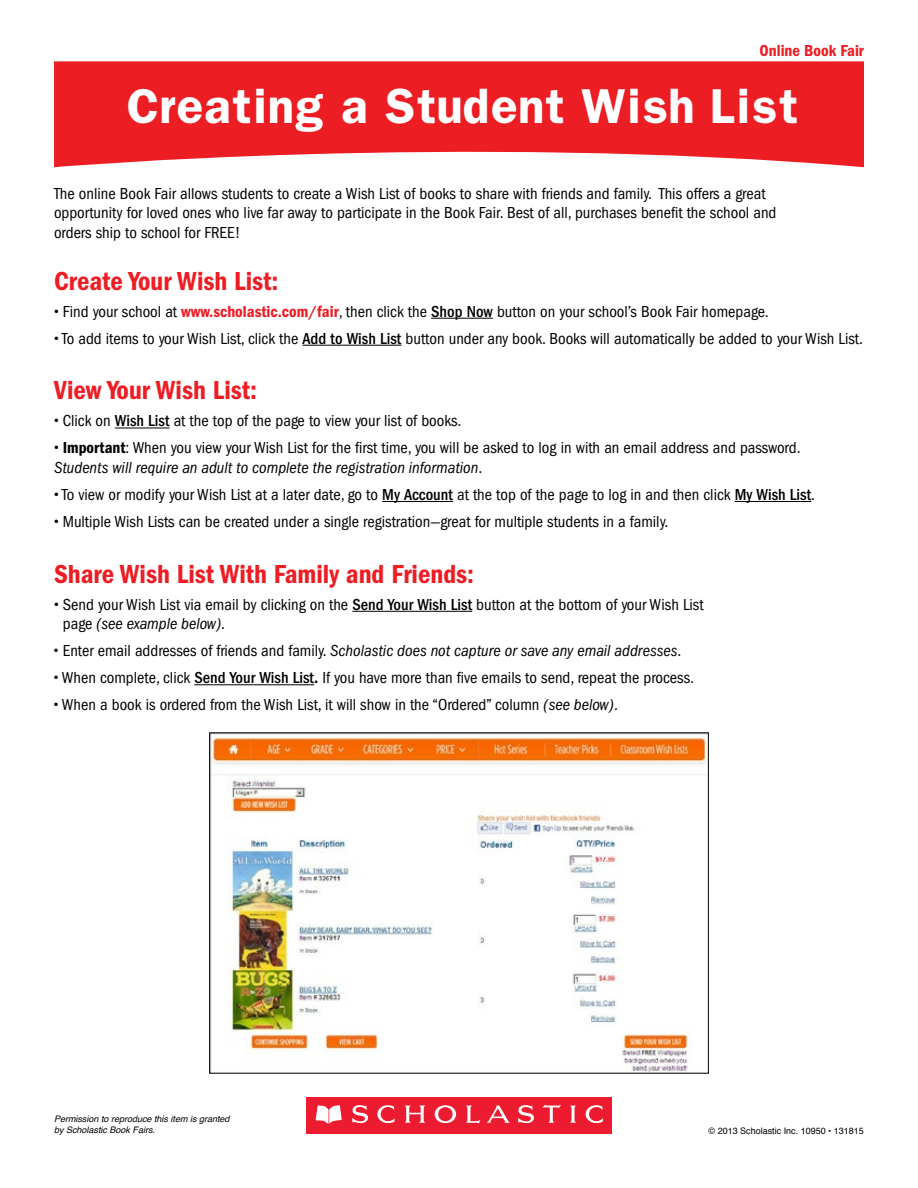
<style>
.page{position:relative;width:918px;height:1188px;background:#fff}
.page>*{position:absolute;margin:0;border:0;box-sizing:border-box;transform-origin:0 0}
.t1{font:42px "Franklin Demi";color:#fff}
.t2{font:600 condensed 27px "Franklin Gothic";color:#ed1d24}
.t3{font:condensed 16.5px/19.5px "Franklin Gothic";color:#000}
.t4{font:italic condensed 16.5px "Franklin Gothic";color:#000}
.t5{font:600 condensed 16.5px "Franklin Gothic";color:#ed1d24}
.t6{font:italic 9px/10.5px "Helvetica";color:#000}
.t7{font:9px "Helvetica";color:#000}
.s1{font-family:"Myriad";font-stretch:normal}
.s2{font-weight:600;color:#ed1d24}
.s3{font-weight:500}
.s4{font-weight:600}
.s5{font-style:italic}
.s6{font-family:"Myriad";font-style:normal;font-stretch:normal}
.s7{font-style:normal}
</style>
<div class="page">
<svg style="left:54px;top:61px;width:810px;height:106px;background:#ee3339"></svg>
<hr style="left:431px;top:318px;width:62px;height:1px;background:#000">
<hr style="left:303px;top:345px;width:98px;height:1px;background:#000">
<hr style="left:115px;top:428px;width:55px;height:1px;background:#000">
<hr style="left:382px;top:501px;width:71px;height:1px;background:#000">
<hr style="left:735px;top:501px;width:76px;height:1px;background:#000">
<hr style="left:352px;top:611px;width:120px;height:1px;background:#000">
<hr style="left:194px;top:684px;width:120px;height:1px;background:#000">
<img style="left:211px;top:734px;width:496px;height:338px">
<div style="left:306px;top:1097px;width:306px;height:37px;background:#ed1b2f"></div>
<svg style="left:316px;top:1105px;width:26px;height:19px"></svg>
<svg style="left:352px;top:1105px;width:16px;height:18px"></svg>
<svg style="left:377px;top:1105px;width:18px;height:18px"></svg>
<svg style="left:405px;top:1106px;width:20px;height:17px"></svg>
<svg style="left:466px;top:1106px;width:14px;height:17px"></svg>
<svg style="left:518px;top:1105px;width:16px;height:18px"></svg>
<svg style="left:542px;top:1105px;width:19px;height:18px"></svg>
<svg style="left:570px;top:1106px;width:6px;height:17px"></svg>
<svg style="left:585px;top:1105px;width:18px;height:18px"></svg>
<svg style="left:435px;top:1105px;width:21px;height:18px"></svg>
<svg style="left:487px;top:1106px;width:23px;height:17px"></svg>
<p class="t5" style="left:760px;top:41px;width:106px">Online Book Fair</p>
<h1 class="t1" style="left:126px;top:77px;width:674px">Creating a Student Wish List</h1>
<p class="t3" style="left:54px;top:184px;width:724px">The online Book Fair allows students to create a Wish List of books to share with friends and family. This offers a great opportunity for loved ones who live far away to participate in the Book Fair. Best of all, purchases benefit the school and orders ship to school for FREE!</p>
<h2 class="t2" style="left:54px;top:265px;width:226px">Create Your Wish List:</h2>
<p class="t3" style="left:54px;top:301px;width:716px"><span class="s1">•</span> Find your school at <span class="s2">www.scholastic.com/fair</span>, then click the <span class="s3">Shop Now</span> button on your school’s Book Fair homepage.</p>
<p class="t3" style="left:54px;top:328px;width:811px"><span class="s1">•</span> To add items to your Wish List, click the <span class="s3">Add to Wish List</span> button under any book. Books will automatically be added to your Wish List.</p>
<h2 class="t2" style="left:54px;top:375px;width:204px">View Your Wish List:</h2>
<p class="t3" style="left:54px;top:411px;width:409px"><span class="s1">•</span> Click on <span class="s3">Wish List</span> at the top of the page to view your list of books.</p>
<p class="t3" style="left:54px;top:438px;width:748px"><span class="s1">•</span> <span class="s4">Important</span>: When you view your Wish List for the first time, you will be asked to log in with an email address and password.<br><span class="s5">Students will require an adult to complete the registration information</span>.</p>
<p class="t3" style="left:54px;top:485px;width:763px"><span class="s1">•</span> To view or modify your Wish List at a later date, go to <span class="s3">My Account</span> at the top of the page to log in and then click <span class="s3">My Wish List</span>.</p>
<p class="t3" style="left:54px;top:512px;width:616px"><span class="s1">•</span> Multiple Wish Lists can be created under a single registration—great for multiple students in a family.</p>
<h2 class="t2" style="left:54px;top:558px;width:422px">Share Wish List With Family and Friends:</h2>
<p class="t3" style="left:63px;top:595px;width:642px;text-indent:-9px"><span class="s1">•</span> Send your Wish List via email by clicking on the <span class="s3">Send Your Wish List</span> button at the bottom of your Wish List page <span class="s5">(see example below)</span>.</p>
<p class="t4" style="left:54px;top:641px;width:629px"><span class="s6">•</span> <span class="s7">Enter email addresses of friends and family.</span> Scholastic does not capture or save any email addresses<span class="s7">.</span></p>
<p class="t3" style="left:54px;top:668px;width:642px"><span class="s1">•</span> When complete, click <span class="s3">Send Your Wish List</span><span class="s4">.</span> If you have more than five emails to send, repeat the process.</p>
<p class="t3" style="left:54px;top:695px;width:565px"><span class="s1">•</span> When a book is ordered from the Wish List, it will show in the “Ordered” column <span class="s5">(see below)</span>.</p>
<p class="t6" style="left:54px;top:1114px;width:177px">Permission to reproduce this item is granted by Scholastic Book Fairs.</p>
<p class="t7" style="left:709px;top:1124px;width:157px">© 2013 Scholastic Inc. 10950 • 131815</p>
</div>
